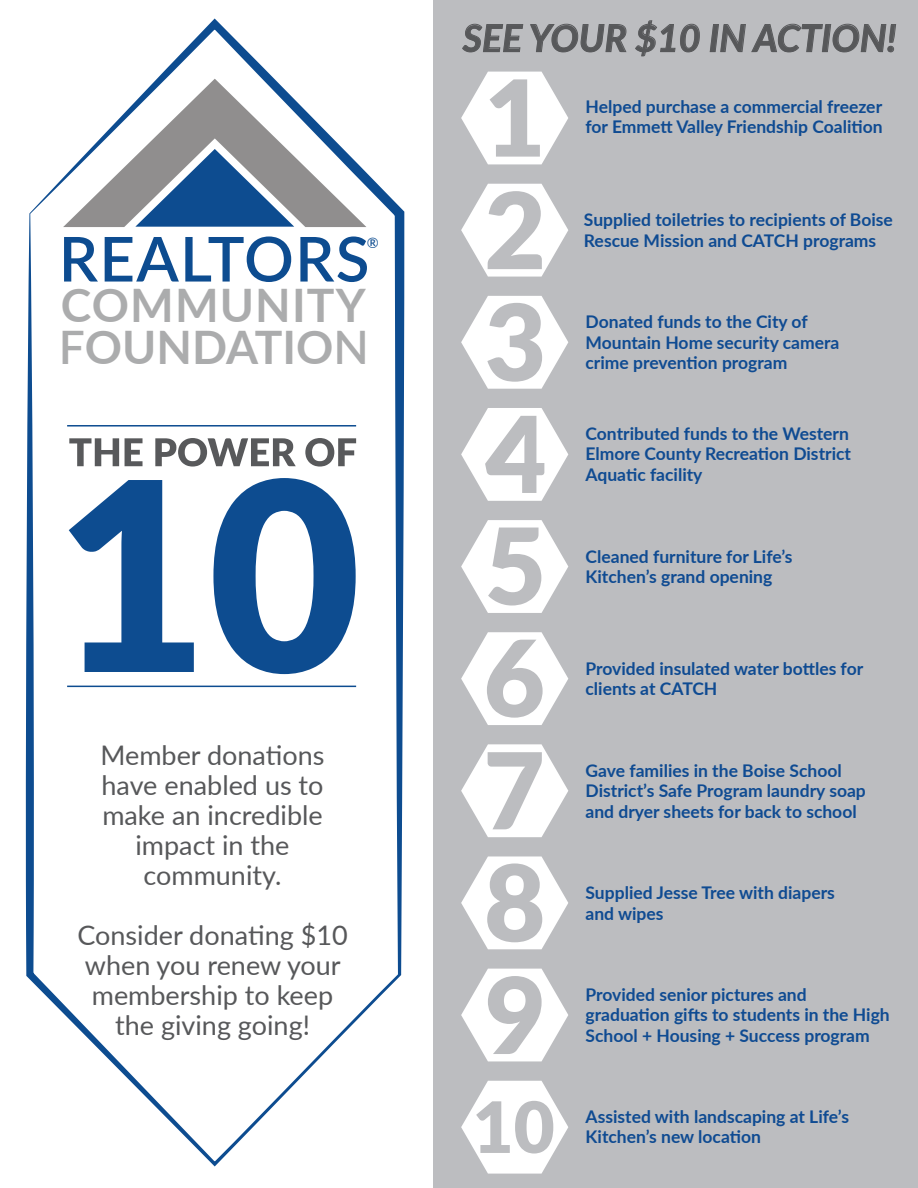
<style>
.page{position:relative;width:918px;height:1188px;background:#fff}
.page>*{position:absolute;margin:0;border:0;box-sizing:border-box;transform-origin:0 0}
.t1{font:600 61.95px "Lato";letter-spacing:.02em;color:#0d4c90}
.t2{font:700 46.2px/41.7px "Lato";letter-spacing:.01em;color:rgb(88 89 91/.5)}
.t3{font:italic 700 37.5px "Lato";color:#57585a}
.t4{font:27px/30px "Lato";color:#57585a;text-align:center}
.t5{font:700 17.55px/20.4px "Lato";color:#0f4b92}
.t6{font:14.4px "Lato";color:#0d4c90}
.s1{font-weight:600}
</style>
<div class="page">
<div style="left:433px;top:0;width:485px;height:1188px;background:#bcbdc0"></div>
<svg style="left:26px;top:19px;width:378px;height:1147px"></svg>
<svg style="left:462px;top:24px;width:61px;height:28px"></svg>
<svg style="left:530px;top:24px;width:96px;height:28px"></svg>
<svg style="left:635px;top:20px;width:65px;height:36px"></svg>
<svg style="left:710px;top:24px;width:186px;height:28px"></svg>
<svg style="left:461px;top:969px;width:107px;height:92px"></svg>
<svg style="left:461px;top:1081px;width:107px;height:93px"></svg>
<svg style="left:461px;top:520px;width:107px;height:93px"></svg>
<svg style="left:461px;top:296px;width:107px;height:93px"></svg>
<svg style="left:461px;top:408px;width:107px;height:93px"></svg>
<svg style="left:461px;top:632px;width:107px;height:93px"></svg>
<svg style="left:461px;top:744px;width:107px;height:93px"></svg>
<svg style="left:461px;top:856px;width:107px;height:93px"></svg>
<svg style="left:461px;top:72px;width:107px;height:92px"></svg>
<svg style="left:461px;top:184px;width:107px;height:93px"></svg>
<svg style="left:69px;top:438px;width:50px;height:28px"></svg>
<svg style="left:125px;top:438px;width:18px;height:28px"></svg>
<svg style="left:155px;top:438px;width:141px;height:29px"></svg>
<svg style="left:305px;top:438px;width:51px;height:29px"></svg>
<hr style="left:67px;top:425px;width:289px;height:2px;background:#0d4c90">
<hr style="left:67px;top:686px;width:289px;height:1px;background:#0d4c90">
<svg style="left:69px;top:480px;width:125px;height:192px"></svg>
<svg style="left:213px;top:478px;width:143px;height:196px"></svg>
<h1 class="t1" style="left:59px;top:214px;width:312px">REALTORS</h1>
<h2 class="t2" style="left:59px;top:283px;width:311px">COMMUNITY<br><span class="s1">F</span>OUNDATIO<span class="s1">N</span></h2>
<p class="t6" style="left:367px;top:233px;width:13px">®</p>
<h3 class="t4" style="left:101px;top:739px;width:226px">Member donations have enabled us to make an incredible impact in the community.</h3>
<h3 class="t4" style="left:77px;top:919px;width:272px">Consider donating $10 when you renew your membership to keep the giving going!</h3>
<h3 class="t3" style="left:463px;top:10px;width:435px">SEE YOUR $10 IN ACTION!</h3>
<p class="t5" style="left:586px;top:95px;width:299px">Helped purchase a commercial freezer for Emmett Valley Friendship Coalition</p>
<p class="t5" style="left:584px;top:209px;width:310px">Supplied toiletries to recipients of Boise<br>Rescue Mission and CATCH programs</p>
<p class="t5" style="left:586px;top:311px;width:255px">Donated funds to the City of<br>Mountain Home security camera crime prevention program</p>
<p class="t5" style="left:586px;top:422px;width:267px;text-align:justify">Contributed funds to the Western Elmore County Recreation District Aquatic facility</p>
<p class="t5" style="left:586px;top:545px;width:209px">Cleaned furniture for Life’s<br>Kitchen’s grand opening</p>
<p class="t5" style="left:586px;top:657px;width:279px">Provided insulated water bottles for clients at CATCH</p>
<p class="t5" style="left:586px;top:759px;width:282px">Gave families in the Boise School<br>District’s Safe Program laundry soap and dryer sheets for back to school</p>
<p class="t5" style="left:586px;top:882px;width:251px">Supplied Jesse Tree with diapers and wipes</p>
<p class="t5" style="left:586px;top:983px;width:306px">Provided senior pictures and graduation gifts to students in the High<br>School + Housing + Success program</p>
<p class="t5" style="left:586px;top:1106px;width:265px">Assisted with landscaping at Life’s<br>Kitchen’s new location</p>
</div>
